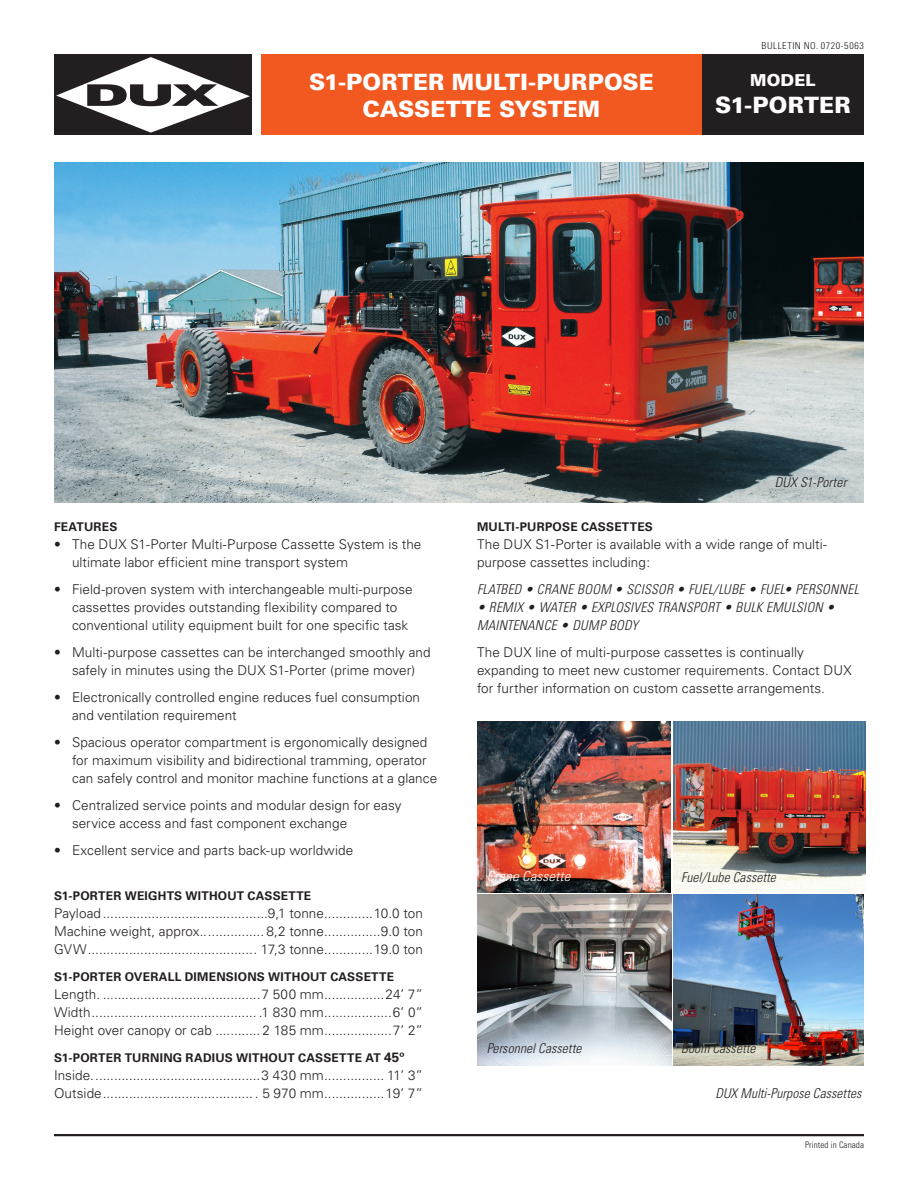
<style>
.page{position:relative;width:918px;height:1188px;background:#fff}
.page>*{position:absolute;margin:0;border:0;box-sizing:border-box;transform-origin:0 0}
.t1{font:900 22.5px "Univers";letter-spacing:.005em;color:#fff}
.t2{font:900 16.5px "Univers";letter-spacing:.005em;color:#fff}
.Overalldims{font:300 13.5px/18px "Univers";letter-spacing:.005em;color:#231f20}
.bullet_copy{font:300 13.5px/18px "Univers";letter-spacing:.005em;color:#231f20}
.Overalldims-2{font:italic 300 condensed 13.5px "Univers";letter-spacing:.015em;color:#231f20}
.PIC_CAPTION{font:italic 300 condensed 13.5px "Univers";letter-spacing:.005em;color:#231f20}
.Engine{font:300 13.5px "Univers";color:#231f20}
.bullet_copy-2{font:italic 300 condensed 13.5px "Univers";letter-spacing:.025em;color:#231f20}
.Paragraph_Style_1{font:italic 300 condensed 13.5px "Univers";letter-spacing:.01em;color:#fff;scale:1.1 1}
.Overalldims-3{font:700 12px "Univers";letter-spacing:.02em;color:#231f20}
.Features{font:700 12px "Univers";letter-spacing:.02em;color:#231f20}
.t3{font:300 condensed 9.45px "Univers";letter-spacing:.06em;color:#231f20;scale:1.06 1}
.t4{font:300 condensed 9px "Univers";letter-spacing:.01em;color:#231f20}
.s1{font-size:13.5px}
</style>
<div class="page">
<hr style="left:54px;top:1134px;width:810px;height:2px;background:#231f20">
<div style="left:261px;top:54px;width:441px;height:81px;background:#f15921"></div>
<div style="left:54px;top:54px;width:198px;height:81px;background:#231f20"></div>
<svg style="left:56px;top:57px;width:194px;height:76px"></svg>
<div style="left:702px;top:54px;width:162px;height:81px;background:#231f20"></div>
<img style="left:54px;top:162px;width:810px;height:341px">
<img style="left:673px;top:895px;width:191px;height:171px">
<img style="left:478px;top:722px;width:192px;height:170px">
<img style="left:673px;top:722px;width:193px;height:170px">
<img style="left:477px;top:895px;width:194px;height:171px">
<h1 class="t1" style="left:309px;top:68px;width:346px">S1-PORTER MULTI-PURPOSE</h1>
<h1 class="t1" style="left:363px;top:95px;width:239px">CASSETTE SYSTEM</h1>
<p class="t3" style="left:762px;top:40px;width:98px">BULLETIN NO. 0720-5063</p>
<h1 class="t2" style="left:750px;top:69px;width:67px">MODEL</h1>
<h1 class="t1" style="left:715px;top:90px;width:137px">S1-PORTER</h1>
<p class="Overalldims-2" style="left:775px;top:474px;width:73px">DUX S1-Porter</p>
<p class="Features" style="left:54px;top:520px;width:65px">FEATURES</p>
<p class="Overalldims" style="left:72px;top:535px;width:351px;text-indent:-18px">• The DUX S1-Porter Multi-Purpose Cassette System is the ultimate labor efficient mine transport system</p>
<p class="Overalldims" style="left:72px;top:580px;width:342px;text-indent:-18px">• Field-proven system with interchangeable multi-purpose cassettes provides outstanding flexibility compared to conventional utility equipment built for one specific task</p>
<p class="Overalldims" style="left:54px;top:643px;width:378px;text-align:center">• Multi-purpose cassettes can be interchanged smoothly and safely in minutes using the DUX S1-Porter (prime mover)</p>
<p class="Overalldims" style="left:72px;top:688px;width:350px;text-indent:-18px">• Electronically controlled engine reduces fuel consumption and ventilation requirement</p>
<p class="Overalldims" style="left:72px;top:733px;width:367px;text-indent:-18px">• Spacious operator compartment is ergonomically designed for maximum visibility and bidirectional tramming, operator can safely control and monitor machine functions at a glance</p>
<p class="Overalldims" style="left:72px;top:796px;width:331px;text-indent:-18px">• Centralized service points and modular design for easy service access and fast component exchange</p>
<p class="Overalldims" style="left:54px;top:841px;width:301px">• Excellent service and parts back-up worldwide</p>
<p class="Features" style="left:54px;top:889px;width:259px">S1-PORTER WEIGHTS WITHOUT CASSETTE</p>
<p class="Overalldims" style="left:54px;top:904px;width:371px;text-align:justify">Payload............................................9,1 tonne.............10.0 ton Machine weight, approx................. 8,2 tonne...............9.0 ton GVW............................................. 17,3 tonne.............19.0 ton</p>
<p class="Overalldims-3" style="left:54px;top:970px;width:342px">S1-PORTER OVERALL DIMENSIONS WITHOUT CASSETTE</p>
<p class="Overalldims" style="left:54px;top:985px;width:370px;text-align:justify">Length. ..........................................7 500 mm................24’ 7” Width............................................ .1 830 mm..................6’ 0” Height over canopy or cab ............ 2 185 mm..................7’ 2”</p>
<p class="Overalldims-3" style="left:54px;top:1051px;width:352px">S1-PORTER TURNING RADIUS WITHOUT CASSETTE AT <span class="s1">45º</span></p>
<p class="Overalldims" style="left:54px;top:1066px;width:370px">Inside.............................................3 430 mm................ 11’ 3”<br>Outside........................................ . 5 970 mm................19’ 7”</p>
<p class="Features" style="left:477px;top:520px;width:177px">MULTI-PURPOSE CASSETTES</p>
<p class="bullet_copy" style="left:477px;top:535px;width:352px">The DUX S1-Porter is available with a wide range of multi-</p>
<p class="bullet_copy" style="left:477px;top:553px;width:175px">purpose cassettes including:</p>
<p class="Overalldims-2" style="left:477px;top:581px;width:383px">FLATBED • CRANE BOOM • SCISSOR • FUEL/LUBE • FUEL• PERSONNEL</p>
<p class="Overalldims-2" style="left:477px;top:599px;width:359px">• REMIX • WATER • EXPLOSIVES TRANSPORT • BULK EMULSION •</p>
<p class="bullet_copy-2" style="left:477px;top:617px;width:163px">MAINTENANCE • DUMP BODY</p>
<p class="Engine" style="left:477px;top:644px;width:328px">The DUX line of multi-purpose cassettes is continually</p>
<p class="bullet_copy" style="left:477px;top:661px;width:376px">expanding to meet new customer requirements. Contact DUX for further information on custom cassette arrangements.</p>
<p class="Paragraph_Style_1" style="left:487px;top:869px;width:77px">Crane Cassette</p>
<p class="PIC_CAPTION" style="left:681px;top:869px;width:96px">Fuel/Lube Cassette</p>
<p class="PIC_CAPTION" style="left:487px;top:1040px;width:96px">Personnel Cassette</p>
<p class="Overalldims-2" style="left:681px;top:1040px;width:76px">Boom Cassette</p>
<p class="PIC_CAPTION" style="left:716px;top:1085px;width:147px">DUX Multi-Purpose Cassettes</p>
<p class="t4" style="left:805px;top:1139px;width:60px">Printed in Canada</p>
</div>
